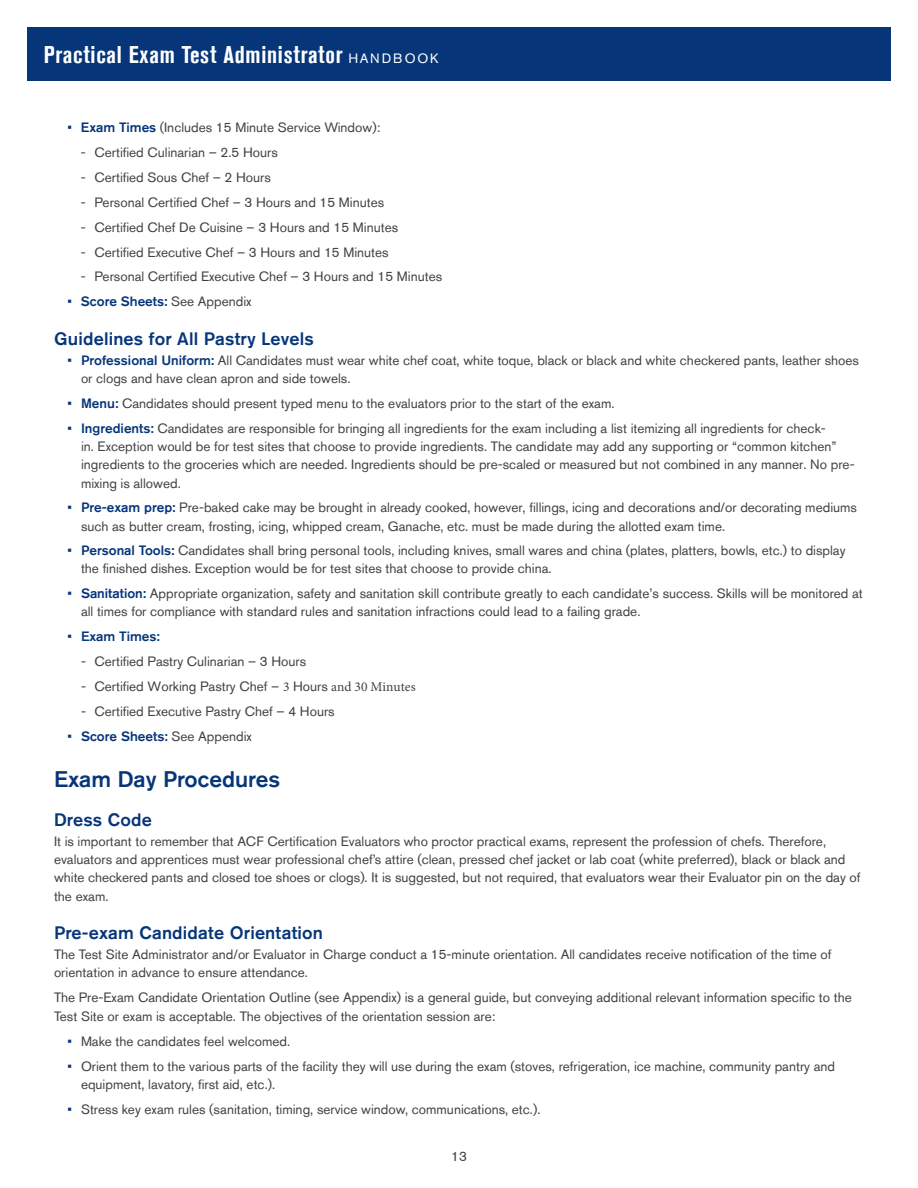
<style>
.page{position:relative;width:918px;height:1188px;background:#fff}
.page>*{position:absolute;margin:0;border:0;box-sizing:border-box;transform-origin:0 0}
.t1{font:700 condensed 24.15px "Akzidenz Grotesk Std";letter-spacing:.03em;color:#fff}
.t2{font:500 22.5px "Akzidenz Grotesk Std";color:#06357a}
.t3{font:500 18px "Akzidenz Grotesk Std";letter-spacing:.01em;color:#06357a}
.t4{font:13.5px/18.1px "Akzidenz Grotesk Std";color:#414042}
.t5{font:500 13.5px "Akzidenz Grotesk Std";color:#06357a}
.s1{font-weight:400;font-stretch:normal;font-size:13.5px}
.s2{color:#06357a}
.s3{font-weight:500;color:#06357a}
.s4{font-weight:400}
.s5{font-weight:400;color:#414042}
.s6{font-family:"Minion Pro"}
</style>
<div class="page">
<div style="left:27px;top:27px;width:864px;height:54px;background:#06357a"></div>
<h1 class="t1" style="left:44px;top:40px;width:396px">Practical Exam Test Administrator <span class="s1">handbook</span></h1>
<p class="t4" style="left:67px;top:118px;width:314px"><span class="s2">•</span> <span class="s3">Exam Times</span> (Includes 15 Minute Service Window):</p>
<p class="t4" style="left:81px;top:143px;width:198px">- Certified Culinarian – 2.5 Hours</p>
<p class="t4" style="left:81px;top:168px;width:191px">- Certified Sous Chef – 2 Hours</p>
<p class="t4" style="left:81px;top:193px;width:305px">- Personal Certified Chef – 3 Hours and 15 Minutes</p>
<p class="t4" style="left:81px;top:218px;width:319px">- Certified Chef De Cuisine – 3 Hours and 15 Minutes</p>
<p class="t4" style="left:81px;top:243px;width:309px">- Certified Executive Chef – 3 Hours and 15 Minutes</p>
<p class="t4" style="left:81px;top:268px;width:363px">- Personal Certified Executive Chef – 3 Hours and 15 Minutes</p>
<p class="t5" style="left:67px;top:293px;width:186px"><span class="s4">•</span> Score Sheets: <span class="s5">See Appendix</span></p>
<h3 class="t3" style="left:54px;top:328px;width:261px">Guidelines for All Pastry Levels</h3>
<p class="t4" style="left:81px;top:351px;width:780px;text-indent:-14px"><span class="s2">•</span> <span class="s3">Professional Uniform:</span> All Candidates must wear white chef coat, white toque, black or black and white checkered pants, leather shoes or clogs and have clean apron and side towels.</p>
<p class="t4" style="left:68px;top:394px;width:549px"><span class="s2">•</span> <span class="s3">Menu:</span> Candidates should present typed menu to the evaluators prior to the start of the exam.</p>
<p class="t4" style="left:81px;top:419px;width:775px;text-indent:-14px"><span class="s2">•</span> <span class="s3">Ingredients:</span> Candidates are responsible for bringing all ingredients for the exam including a list itemizing all ingredients for check-<br>in. Exception would be for test sites that choose to provide ingredients. The candidate may add any supporting or “common kitchen” ingredients to the groceries which are needed. Ingredients should be pre-scaled or measured but not combined in any manner. No pre&shy;mixing is allowed.</p>
<p class="t4" style="left:81px;top:498px;width:778px;text-indent:-14px"><span class="s2">•</span> <span class="s3">Pre-exam prep:</span> Pre-baked cake may be brought in already cooked, however, fillings, icing and decorations and/or decorating mediums such as butter cream, frosting, icing, whipped cream, Ganache, etc. must be made during the allotted exam time.</p>
<p class="t4" style="left:81px;top:541px;width:766px;text-indent:-13px"><span class="s2">•</span> <span class="s3">Personal Tools:</span> Candidates shall bring personal tools, including knives, small wares and china (plates, platters, bowls, etc.) to display the finished dishes. Exception would be for test sites that choose to provide china.</p>
<p class="t4" style="left:81px;top:584px;width:783px;text-indent:-14px"><span class="s2">•</span> <span class="s3">Sanitation:</span> Appropriate organization, safety and sanitation skill contribute greatly to each candidate’s success. Skills will be monitored at all times for compliance with standard rules and sanitation infractions could lead to a failing grade.</p>
<p class="t5" style="left:68px;top:628px;width:94px"><span class="s4">•</span> Exam Times:</p>
<p class="t4" style="left:81px;top:652px;width:227px">- Certified Pastry Culinarian – 3 Hours</p>
<p class="t4" style="left:81px;top:677px;width:336px">- Certified Working Pastry Chef – <span class="s6">3</span> Hours <span class="s6">and 30 Minutes</span></p>
<p class="t4" style="left:81px;top:702px;width:255px">- Certified Executive Pastry Chef – 4 Hours</p>
<p class="t5" style="left:68px;top:728px;width:186px"><span class="s4">•</span> Score Sheets: <span class="s5">See Appendix</span></p>
<h2 class="t2" style="left:54px;top:766px;width:228px">Exam Day Procedures</h2>
<h3 class="t3" style="left:54px;top:809px;width:99px">Dress Code</h3>
<p class="t4" style="left:54px;top:832px;width:808px">It is important to remember that ACF Certification Evaluators who proctor practical exams, represent the profession of chefs. Therefore, evaluators and apprentices must wear professional chef’s attire (clean, pressed chef jacket or lab coat (white preferred), black or black and white checkered pants and closed toe shoes or clogs). It is suggested, but not required, that evaluators wear their Evaluator pin on the day of the exam.</p>
<h3 class="t3" style="left:54px;top:922px;width:271px">Pre-exam Candidate Orientation</h3>
<p class="t4" style="left:54px;top:945px;width:779px">The Test Site Administrator and/or Evaluator in Charge conduct a 15-minute orientation. All candidates receive notification of the time of orientation in advance to ensure attendance.</p>
<p class="t4" style="left:54px;top:988px;width:799px">The Pre-Exam Candidate Orientation Outline (see Appendix) is a general guide, but conveying additional relevant information specific to the<br>Test Site or exam is acceptable. The objectives of the orientation session are:</p>
<p class="t4" style="left:68px;top:1032px;width:224px"><span class="s2">•</span> Make the candidates feel welcomed.</p>
<p class="t4" style="left:81px;top:1057px;width:756px;text-indent:-14px"><span class="s2">•</span> Orient them to the various parts of the facility they will use during the exam (stoves, refrigeration, ice machine, community pantry and equipment, lavatory, first aid, etc.).</p>
<p class="t4" style="left:68px;top:1100px;width:474px"><span class="s2">•</span> Stress key exam rules (sanitation, timing, service window, communications, etc.).</p>
<p class="t4" style="left:451px;top:1147px;width:17px">13</p>
</div>
